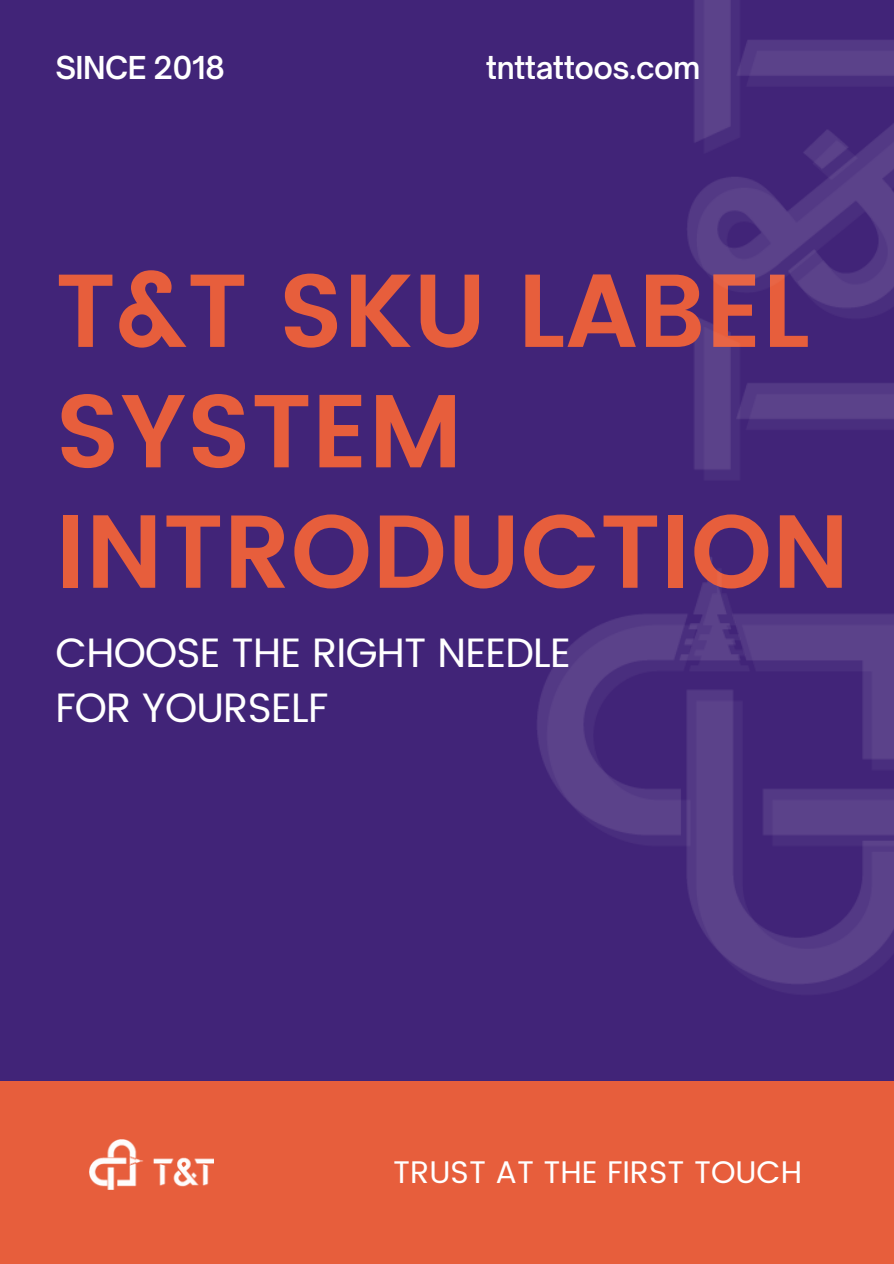
<style>
.page{position:relative;width:894px;height:1264px;background:#fff}
.page>*{position:absolute;margin:0;border:0;box-sizing:border-box;transform-origin:0 0}
.t1{font:600 103.5px/120.3px "Poppins";color:#e75e3c}
.t2{font:41.1px/55.2px "Poppins";letter-spacing:-.02em;color:#fff}
.t3{font:31.2px "Poppins";color:#fff}
.t4{font:600 30.15px "Open Sauce One";letter-spacing:-.02em;color:#fff}
</style>
<div class="page">
<div style="left:0;top:0;width:893px;height:1263px;background:#412478"></div>
<div style="left:0;top:1081px;width:893px;height:182px;background:#e75e3c"></div>
<img style="left:89px;top:1139px;width:124px;height:50px">
<img style="left:546px;top:1px;width:347px;height:984px">
<h1 class="t4" style="left:55px;top:49px;width:171px">SINCE 2018</h1>
<h2 class="t4" style="left:485px;top:49px;width:216px">tnttattoos.com</h2>
<h3 class="t1" style="left:55px;top:251px;width:795px">T&amp;T SKU LABEL<br>SYSTEM<br>INTRODUCTION</h3>
<p class="t2" style="left:55px;top:625px;width:517px">CHOOSE THE RIGHT NEEDLE<br>FOR YOURSELF</p>
<p class="t3" style="left:393px;top:1154px;width:410px">TRUST AT THE FIRST TOUCH</p>
</div>
